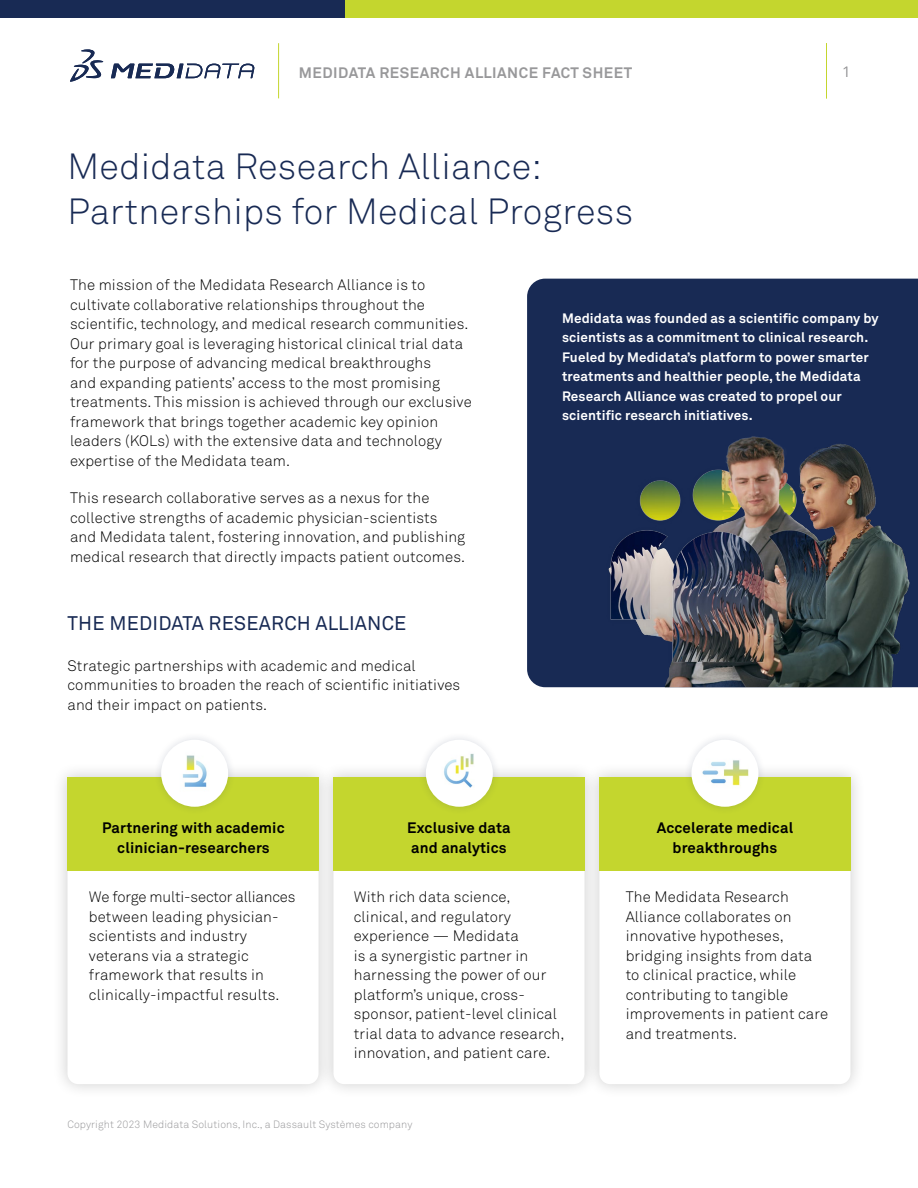
<style>
.page{position:relative;width:918px;height:1188px;background:#fff}
.page>*{position:absolute;margin:0;border:0;box-sizing:border-box;transform-origin:0 0}
.t1{font:300 36px/45px "Akkurat Std";letter-spacing:.01em;color:#182a54}
.t2{font:19.5px "Akkurat Std";letter-spacing:.01em;color:#182a54}
.t3{font:300 15px/19.5px "Akkurat Std";letter-spacing:.01em;color:#000}
.t4{font:700 15px/19.5px "Akkurat Std";letter-spacing:.01em;color:#000;text-align:center}
.t5{font:700 15px "Akkurat Std";letter-spacing:.035em;color:#98989a}
.t6{font:300 15px "Akkurat Std";color:#98989a}
.t7{font:700 13.5px/19.5px "Akkurat Std";letter-spacing:.01em;color:#fff}
.t8{font:300 10.5px "Akkurat Std";letter-spacing:.01em;color:#98989a}
</style>
<div class="page">
<div style="left:584px;top:762px;width:282px;height:337px;background:#000;opacity:.2"></div>
<svg style="left:600px;top:870px;width:250px;height:214px"></svg>
<div style="left:600px;top:777px;width:250px;height:93px;background:#c4d62e"></div>
<div style="left:318px;top:762px;width:282px;height:337px;background:#000;opacity:.2"></div>
<svg style="left:334px;top:870px;width:251px;height:214px"></svg>
<div style="left:334px;top:777px;width:251px;height:93px;background:#c4d62e"></div>
<div style="left:52px;top:762px;width:282px;height:337px;background:#000;opacity:.2"></div>
<svg style="left:68px;top:870px;width:251px;height:214px"></svg>
<div style="left:68px;top:777px;width:251px;height:93px;background:#c4d62e"></div>
<div style="left:527px;top:279px;width:391px;height:141px;background:#182a54"></div>
<div style="left:345px;top:0;width:573px;height:17px;background:#c4d62e"></div>
<div style="left:0;top:0;width:345px;height:17px;background:#182a54"></div>
<hr style="left:826px;top:43px;width:1px;height:55px;background:#c4d62e">
<div style="left:153px;top:732px;width:83px;height:83px;background:#182a54;opacity:.15"></div>
<div style="left:161px;top:740px;width:67px;height:67px;background:#fff;border-radius:50%"></div>
<div style="left:418px;top:732px;width:83px;height:83px;background:#182a54;opacity:.15"></div>
<div style="left:426px;top:740px;width:67px;height:67px;background:#fff;border-radius:50%"></div>
<div style="left:684px;top:732px;width:82px;height:83px;background:#182a54;opacity:.15"></div>
<div style="left:691px;top:740px;width:67px;height:67px;background:#fff;border-radius:50%"></div>
<hr style="left:278px;top:43px;width:1px;height:55px;background:#c4d62e">
<svg style="left:70px;top:49px;width:34px;height:33px"></svg>
<svg style="left:111px;top:64px;width:144px;height:14px"></svg>
<img style="left:527px;top:420px;width:391px;height:267px">
<img style="left:182px;top:755px;width:25px;height:32px">
<img style="left:444px;top:753px;width:30px;height:35px">
<img style="left:702px;top:760px;width:47px;height:26px">
<p class="t5" style="left:299px;top:63px;width:335px">MEDIDATA RESEARCH ALLIANCE FACT SHEET</p>
<h1 class="t1" style="left:68px;top:144px;width:567px">Medidata Research Alliance:<br>Partnerships for Medical Progress</h1>
<p class="t6" style="left:842px;top:63px;width:10px">1</p>
<p class="t3" style="left:70px;top:275px;width:403px">The mission of the Medidata Research Alliance is to cultivate collaborative relationships throughout the scientific, technology, and medical research communities.<br>Our primary goal is leveraging historical clinical trial data for the purpose of advancing medical breakthroughs<br>and expanding patients’ access to the most promising treatments. This mission is achieved through our exclusive framework that brings together academic key opinion leaders (KOLs) with the extensive data and technology expertise of the Medidata team.</p>
<p class="t3" style="left:70px;top:488px;width:397px">This research collaborative serves as a nexus for the collective strengths of academic physician-scientists and Medidata talent, fostering innovation, and publishing medical research that directly impacts patient outcomes.</p>
<h2 class="t2" style="left:68px;top:612px;width:340px">THE MEDIDATA RESEARCH ALLIANCE</h2>
<p class="t3" style="left:68px;top:656px;width:394px">Strategic partnerships with academic and medical communities to broaden the reach of scientific initiatives and their impact on patients.</p>
<p class="t7" style="left:562px;top:308px;width:318px">Medidata was founded as a scientific company by scientists as a commitment to clinical research.<br>Fueled by Medidata’s platform to power smarter treatments and healthier people, the Medidata Research Alliance was created to propel our scientific research initiatives.</p>
<p class="t4" style="left:102px;top:818px;width:184px">Partnering with academic clinician-researchers</p>
<p class="t4" style="left:407px;top:818px;width:105px;text-align:left">Exclusive data and analytics</p>
<p class="t4" style="left:657px;top:818px;width:138px">Accelerate medical breakthroughs</p>
<p class="t3" style="left:354px;top:887px;width:212px">With rich data science, clinical, and regulatory experience — Medidata<br>is a synergistic partner in harnessing the power of our platform’s unique, cross&shy;sponsor, patient-level clinical trial data to advance research, innovation, and patient care.</p>
<p class="t3" style="left:626px;top:887px;width:204px">The Medidata Research<br>Alliance collaborates on innovative hypotheses, bridging insights from data to clinical practice, while contributing to tangible improvements in patient care and treatments.</p>
<p class="t3" style="left:89px;top:887px;width:208px">We forge multi-sector alliances between leading physician&shy;scientists and industry veterans via a strategic framework that results in clinically-impactful results.</p>
<p class="t8" style="left:68px;top:1118px;width:346px">Copyright 2023 Medidata Solutions, Inc., a Dassault Systèmes company</p>
</div>
